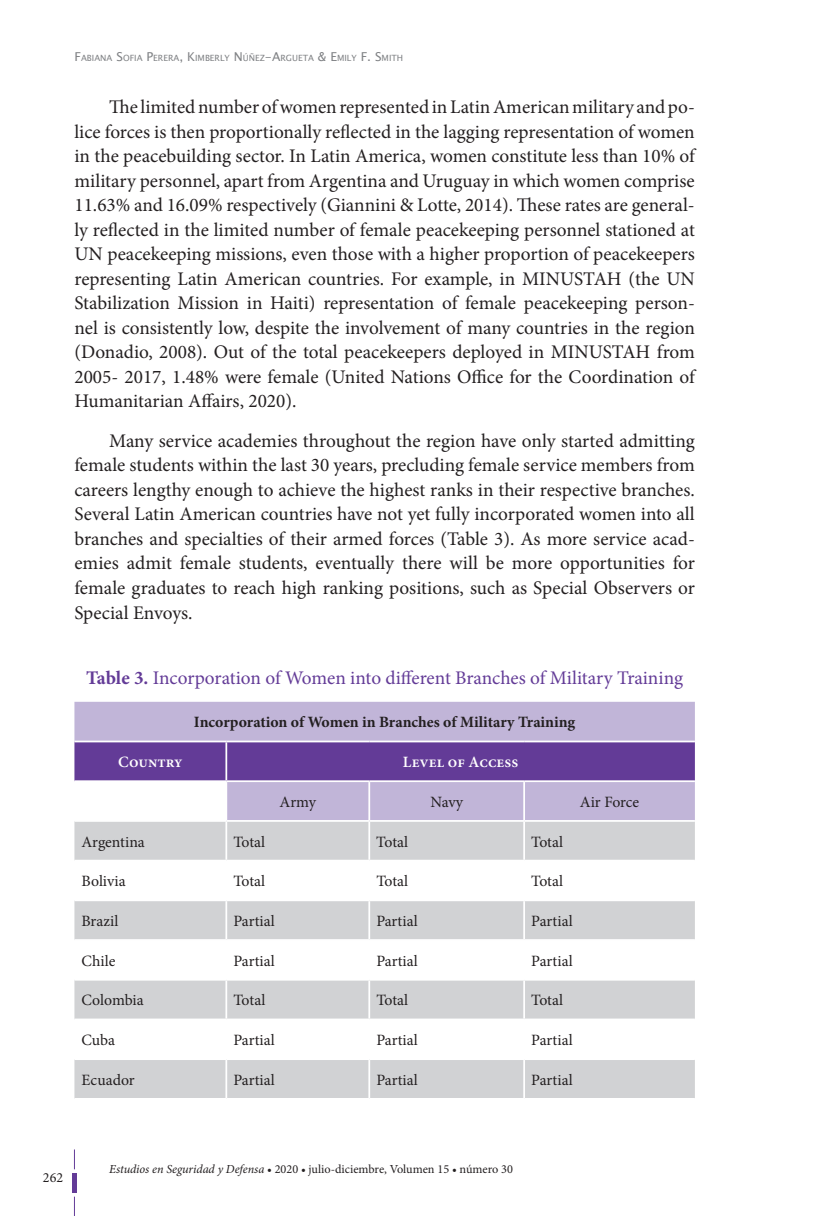
<style>
.page{position:relative;width:819px;height:1216px;background:#fff}
.page>*{position:absolute;margin:0;border:0;box-sizing:border-box;transform-origin:0 0}
.t1{font:19.25px/24.5px "Minion Pro";color:#231f20;text-align:justify}
.t2{font:19.25px "Minion Pro";letter-spacing:-.005em;color:#633b97}
.t3{font:15.75px "Minion Pro";letter-spacing:.005em;color:#231f20}
.t4{font:700 15.75px "Minion Pro";color:#231f20}
.t5{font:600 15.75px "Minion Pro";color:#fff}
.t6{font:14px "Minion Pro";color:#231f20}
.t7{font:12.25px "Minion Pro";color:#231f20}
.t8{font:8.58px "Lucida Sans Unicode";color:#808285}
.s1{font-size:12.25px}
.s2{font-weight:700}
.s3{font-style:italic}
</style>
<div class="page">
<svg style="left:74px;top:1149px;width:1px;height:20px"></svg>
<svg style="left:74px;top:1196px;width:1px;height:19px"></svg>
<div style="left:72px;top:1172px;width:5px;height:20px;background:#633b97"></div>
<svg style="left:74px;top:701px;width:620px;height:119px;background:#c9bedd"></svg>
<div style="left:74px;top:742px;width:620px;height:38px;background:#633b97"></div>
<svg style="left:74px;top:821px;width:620px;height:197px;fill:#d1d2d4"></svg>
<div style="left:74px;top:1060px;width:620px;height:37px;background:#d1d2d4"></div>
<hr style="left:225px;top:782px;width:2px;height:38px;background:#fff">
<hr style="left:368px;top:782px;width:2px;height:38px;background:#fff">
<hr style="left:523px;top:782px;width:2px;height:38px;background:#fff">
<hr style="left:225px;top:821px;width:2px;height:38px;background:#fff">
<hr style="left:368px;top:821px;width:2px;height:38px;background:#fff">
<hr style="left:523px;top:821px;width:2px;height:38px;background:#fff">
<hr style="left:74px;top:859px;width:152px;height:2px;background:#fff">
<hr style="left:226px;top:859px;width:143px;height:2px;background:#fff">
<hr style="left:225px;top:861px;width:2px;height:38px;background:#fff">
<hr style="left:369px;top:859px;width:155px;height:2px;background:#fff">
<hr style="left:368px;top:861px;width:2px;height:38px;background:#fff">
<hr style="left:524px;top:859px;width:170px;height:2px;background:#fff">
<hr style="left:523px;top:861px;width:2px;height:38px;background:#fff">
<hr style="left:74px;top:899px;width:152px;height:2px;background:#fff">
<hr style="left:226px;top:899px;width:143px;height:2px;background:#fff">
<hr style="left:225px;top:901px;width:2px;height:38px;background:#fff">
<hr style="left:369px;top:899px;width:155px;height:2px;background:#fff">
<hr style="left:368px;top:901px;width:2px;height:38px;background:#fff">
<hr style="left:524px;top:899px;width:170px;height:2px;background:#fff">
<hr style="left:523px;top:901px;width:2px;height:38px;background:#fff">
<hr style="left:74px;top:939px;width:152px;height:1px;background:#fff">
<hr style="left:226px;top:939px;width:143px;height:1px;background:#fff">
<hr style="left:225px;top:940px;width:2px;height:38px;background:#fff">
<hr style="left:369px;top:939px;width:155px;height:1px;background:#fff">
<hr style="left:368px;top:940px;width:2px;height:38px;background:#fff">
<hr style="left:524px;top:939px;width:170px;height:1px;background:#fff">
<hr style="left:523px;top:940px;width:2px;height:38px;background:#fff">
<hr style="left:74px;top:978px;width:152px;height:2px;background:#fff">
<hr style="left:226px;top:978px;width:143px;height:2px;background:#fff">
<hr style="left:225px;top:980px;width:2px;height:38px;background:#fff">
<hr style="left:369px;top:978px;width:155px;height:2px;background:#fff">
<hr style="left:368px;top:980px;width:2px;height:38px;background:#fff">
<hr style="left:524px;top:978px;width:170px;height:2px;background:#fff">
<hr style="left:523px;top:980px;width:2px;height:38px;background:#fff">
<hr style="left:74px;top:740px;width:152px;height:2px;background:#fff">
<hr style="left:226px;top:740px;width:143px;height:2px;background:#fff">
<hr style="left:225px;top:742px;width:2px;height:38px;background:#fff">
<hr style="left:369px;top:740px;width:155px;height:2px;background:#fff">
<hr style="left:524px;top:740px;width:170px;height:2px;background:#fff">
<hr style="left:74px;top:780px;width:152px;height:2px;background:#fff">
<hr style="left:226px;top:780px;width:143px;height:2px;background:#fff">
<hr style="left:369px;top:780px;width:155px;height:2px;background:#fff">
<hr style="left:524px;top:780px;width:170px;height:2px;background:#fff">
<hr style="left:225px;top:1059px;width:2px;height:38px;background:#fff">
<hr style="left:368px;top:1059px;width:2px;height:38px;background:#fff">
<hr style="left:523px;top:1059px;width:2px;height:38px;background:#fff">
<p class="t8" style="left:74px;top:51px;width:330px"><span class="s1">F</span>ABIANA <span class="s1">S</span>OFIA <span class="s1">P</span>ERERA<span class="s1">, K</span>IMBERLY <span class="s1">N</span> ÚÑEZ<span class="s1">-A</span>RGUETA <span class="s1">&amp; E</span>MILY <span class="s1">F. S</span>MITH</p>
<p class="t1" style="left:74px;top:95px;width:622px;text-indent:35px">The limited number of women represented in Latin American military and po&shy;lice forces is then proportionally reflected in the lagging representation of women in the peacebuilding sector. In Latin America, women constitute less than 10% of military personnel, apart from Argentina and Uruguay in which women comprise 11.63% and 16.09% respectively (Giannini &amp; Lotte, 2014). These rates are general&shy;ly reflected in the limited number of female peacekeeping personnel stationed at UN peacekeeping missions, even those with a higher proportion of peacekeepers representing Latin American countries. For example, in MINUSTAH (the UN Stabilization Mission in Haiti) representation of female peacekeeping person&shy;nel is consistently low, despite the involvement of many countries in the region (Donadio, 2008). Out of the total peacekeepers deployed in MINUSTAH from 2005- 2017, 1.48% were female (United Nations Office for the Coordination of Humanitarian Affairs, 2020).</p>
<p class="t1" style="left:74px;top:428px;width:622px;text-indent:35px">Many service academies throughout the region have only started admitting female students within the last 30 years, precluding female service members from careers lengthy enough to achieve the highest ranks in their respective branches.<br>Several Latin American countries have not yet fully incorporated women into all branches and specialties of their armed forces (Table 3). As more service acad&shy;emies admit female students, eventually there will be more opportunities for female graduates to reach high ranking positions, such as Special Observers or Special Envoys.</p>
<p class="t2" style="left:86px;top:664px;width:598px"><span class="s2">Table 3.</span> Incorporation of Women into different Branches of Military Training</p>
<p class="t4" style="left:194px;top:711px;width:383px">Incorporation of Women in Branches of Military Training</p>
<p class="t5" style="left:118px;top:751px;width:66px">Country</p>
<p class="t5" style="left:403px;top:751px;width:117px">Level of Access</p>
<p class="t3" style="left:279px;top:791px;width:38px">Army</p>
<p class="t3" style="left:430px;top:791px;width:34px">Navy</p>
<p class="t3" style="left:580px;top:791px;width:61px">Air Force</p>
<p class="t3" style="left:81px;top:830px;width:65px">Argentina</p>
<p class="t3" style="left:233px;top:830px;width:33px">Total</p>
<p class="t3" style="left:376px;top:830px;width:33px">Total</p>
<p class="t3" style="left:531px;top:830px;width:33px">Total</p>
<p class="t3" style="left:81px;top:870px;width:46px">Bolivia</p>
<p class="t3" style="left:233px;top:870px;width:33px">Total</p>
<p class="t3" style="left:376px;top:870px;width:33px">Total</p>
<p class="t3" style="left:531px;top:870px;width:33px">Total</p>
<p class="t3" style="left:81px;top:910px;width:38px">Brazil</p>
<p class="t3" style="left:233px;top:910px;width:43px">Partial</p>
<p class="t3" style="left:376px;top:910px;width:43px">Partial</p>
<p class="t3" style="left:531px;top:910px;width:43px">Partial</p>
<p class="t3" style="left:81px;top:950px;width:35px">Chile</p>
<p class="t3" style="left:233px;top:950px;width:43px">Partial</p>
<p class="t3" style="left:376px;top:950px;width:43px">Partial</p>
<p class="t3" style="left:531px;top:950px;width:43px">Partial</p>
<p class="t3" style="left:81px;top:989px;width:64px">Colombia</p>
<p class="t3" style="left:233px;top:989px;width:33px">Total</p>
<p class="t3" style="left:376px;top:989px;width:33px">Total</p>
<p class="t3" style="left:531px;top:989px;width:33px">Total</p>
<p class="t3" style="left:82px;top:1029px;width:35px">Cuba</p>
<p class="t3" style="left:233px;top:1029px;width:43px">Partial</p>
<p class="t3" style="left:376px;top:1029px;width:43px">Partial</p>
<p class="t3" style="left:531px;top:1029px;width:43px">Partial</p>
<p class="t3" style="left:82px;top:1069px;width:55px">Ecuador</p>
<p class="t3" style="left:233px;top:1069px;width:43px">Partial</p>
<p class="t3" style="left:376px;top:1069px;width:43px">Partial</p>
<p class="t3" style="left:531px;top:1069px;width:43px">Partial</p>
<p class="t6" style="left:43px;top:1168px;width:22px">262</p>
<p class="t7" style="left:109px;top:1161px;width:405px"><span class="s3">Estudios en Seguridad y Defensa</span> • 2020 • julio-diciembre, Volumen 15 • número 30</p>
</div>
